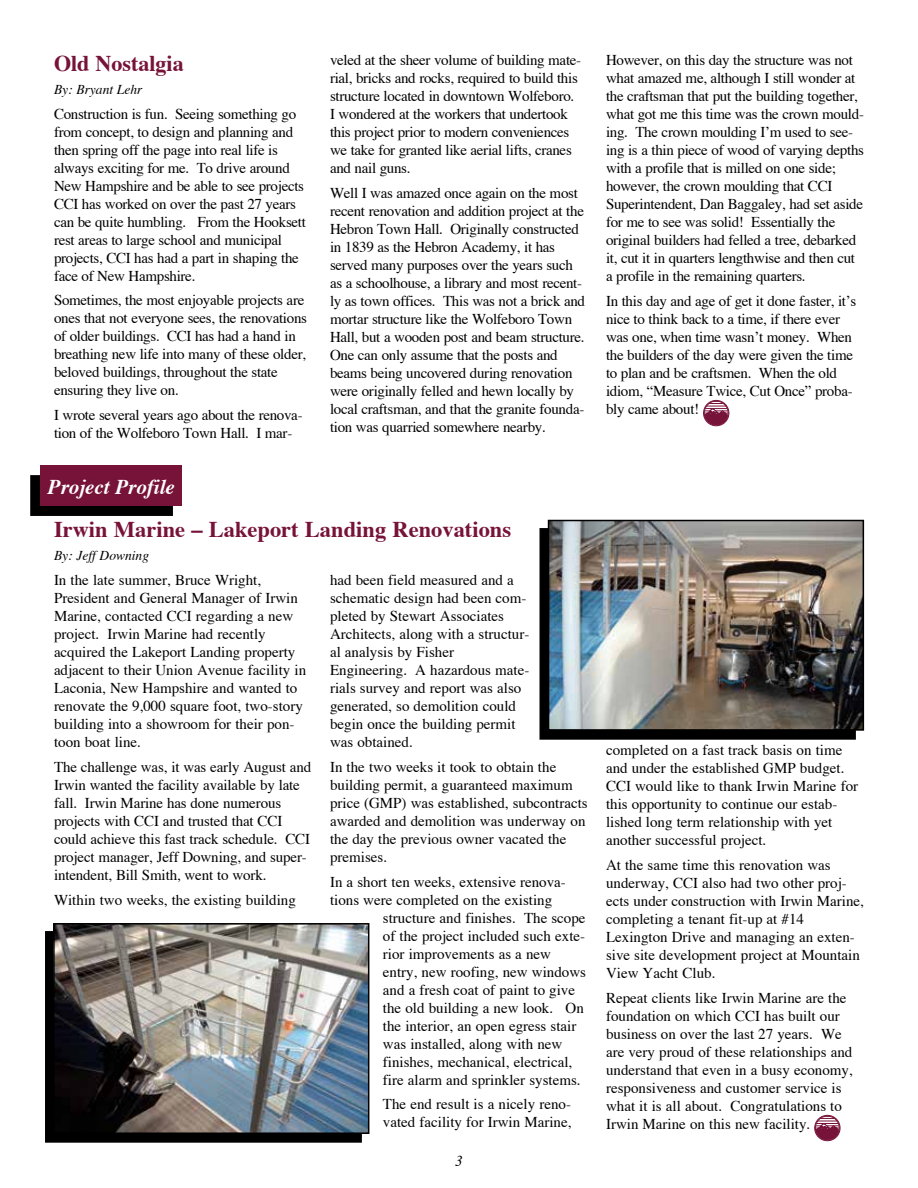
<style>
.page{position:relative;width:918px;height:1188px;background:#fff}
.page>*{position:absolute;margin:0;border:0;box-sizing:border-box;transform-origin:0 0}
.t1{font:700 22.5px "Times";color:#771239}
.t2{font:italic 700 21px "Times";color:#fff}
.t3{font:15px/18px "Times";letter-spacing:-.01em;color:#000}
.t4{font:italic 15px "Times";color:#000}
.t5{font:italic 13.5px "Times";color:#000}
</style>
<div class="page">
<div style="left:814px;top:1115px;width:26px;height:26px;border:1px solid #771239;border-radius:50%"></div>
<svg style="left:815px;top:1116px;width:24px;height:24px"></svg>
<div style="left:31px;top:475px;width:142px;height:41px;background:#000"></div>
<div style="left:40px;top:466px;width:142px;height:40px;background:#771239"></div>
<div style="left:45px;top:931px;width:316px;height:211px;background:#000"></div>
<img style="left:56px;top:926px;width:310px;height:205px">
<div style="left:53px;top:923px;width:316px;height:211px;border:2px solid #000"></div>
<div style="left:539px;top:528px;width:317px;height:211px;background:#000"></div>
<img style="left:551px;top:523px;width:310px;height:205px">
<div style="left:548px;top:520px;width:316px;height:211px;border:2px solid #000"></div>
<div style="left:703px;top:400px;width:26px;height:26px;border:1px solid #771239;border-radius:50%"></div>
<svg style="left:704px;top:401px;width:24px;height:24px"></svg>
<h1 class="t1" style="left:54px;top:42px;width:131px">Old Nostalgia</h1>
<p class="t5" style="left:54px;top:78px;width:90px">By: Bryant Lehr</p>
<p class="t3" style="left:54px;top:104px;width:253px">Construction is fun. Seeing something go from concept, to design and planning and then spring off the page into real life is always exciting for me. To drive around New Hampshire and be able to see projects CCI has worked on over the past 27 years can be quite humbling. From the Hooksett rest areas to large school and municipal projects, CCI has had a part in shaping the face of New Hampshire.</p>
<p class="t3" style="left:54px;top:291px;width:255px">Sometimes, the most enjoyable projects are ones that not everyone sees, the renovations of older buildings. CCI has had a hand in breathing new life into many of these older, beloved buildings, throughout the state ensuring they live on.</p>
<p class="t3" style="left:54px;top:406px;width:250px">I wrote several years ago about the renova&shy;tion of the Wolfeboro Town Hall. I mar-</p>
<h2 class="t2" style="left:48px;top:467px;width:129px">Project Profile</h2>
<p class="t3" style="left:330px;top:51px;width:253px">veled at the sheer volume of building mate&shy;rial, bricks and rocks, required to build this structure located in downtown Wolfeboro.<br>I wondered at the workers that undertook this project prior to modern conveniences we take for granted like aerial lifts, cranes and nail guns.</p>
<p class="t3" style="left:330px;top:184px;width:257px">Well I was amazed once again on the most recent renovation and addition project at the Hebron Town Hall. Originally constructed in 1839 as the Hebron Academy, it has served many purposes over the years such as a schoolhouse, a library and most recent&shy;ly as town offices. This was not a brick and mortar structure like the Wolfeboro Town Hall, but a wooden post and beam structure.<br>One can only assume that the posts and beams being uncovered during renovation were originally felled and hewn locally by local craftsman, and that the granite founda&shy;tion was quarried somewhere nearby.</p>
<h1 class="t1" style="left:54px;top:507px;width:459px">Irwin Marine – Lakeport Landing Renovations</h1>
<p class="t5" style="left:54px;top:543px;width:97px">By: Jeff Downing</p>
<p class="t3" style="left:54px;top:571px;width:254px">In the late summer, Bruce Wright, President and General Manager of Irwin Marine, contacted CCI regarding a new project. Irwin Marine had recently acquired the Lakeport Landing property adjacent to their Union Avenue facility in Laconia, New Hampshire and wanted to renovate the 9,000 square foot, two-story building into a showroom for their pon&shy;toon boat line.</p>
<p class="t3" style="left:54px;top:757px;width:259px">The challenge was, it was early August and Irwin wanted the facility available by late fall. Irwin Marine has done numerous projects with CCI and trusted that CCI could achieve this fast track schedule. CCI project manager, Jeff Downing, and super&shy;intendent, Bill Smith, went to work.</p>
<p class="t3" style="left:54px;top:890px;width:243px">Within two weeks, the existing building</p>
<p class="t3" style="left:330px;top:571px;width:201px">had been field measured and a schematic design had been com&shy;pleted by Stewart Associates<br>Architects, along with a structur&shy;al analysis by Fisher<br>Engineering. A hazardous mate&shy;rials survey and report was also generated, so demolition could begin once the building permit was obtained.</p>
<p class="t3" style="left:330px;top:757px;width:259px">In the two weeks it took to obtain the building permit, a guaranteed maximum price (GMP) was established, subcontracts awarded and demolition was underway on the day the previous owner vacated the premises.</p>
<p class="t3" style="left:330px;top:872px;width:237px">In a short ten weeks, extensive renova-</p>
<p class="t3" style="left:330px;top:890px;width:224px">tions were completed on the existing</p>
<p class="t3" style="left:383px;top:908px;width:204px">structure and finishes. The scope</p>
<p class="t3" style="left:383px;top:926px;width:204px">of the project included such exte-</p>
<p class="t3" style="left:383px;top:944px;width:170px">rior improvements as a new</p>
<p class="t3" style="left:383px;top:962px;width:205px">entry, new roofing, new windows</p>
<p class="t3" style="left:383px;top:980px;width:194px">and a fresh coat of paint to give</p>
<p class="t3" style="left:383px;top:998px;width:202px">the old building a new look. On</p>
<p class="t3" style="left:383px;top:1016px;width:195px">the interior, an open egress stair</p>
<p class="t3" style="left:383px;top:1034px;width:181px">was installed, along with new</p>
<p class="t3" style="left:383px;top:1052px;width:191px">finishes, mechanical, electrical,</p>
<p class="t3" style="left:383px;top:1070px;width:199px">fire alarm and sprinkler systems.</p>
<p class="t3" style="left:383px;top:1095px;width:190px">The end result is a nicely reno&shy;vated facility for Irwin Marine,</p>
<p class="t4" style="left:455px;top:1148px;width:9px">3</p>
<p class="t3" style="left:606px;top:51px;width:260px">However, on this day the structure was not what amazed me, although I still wonder at the craftsman that put the building together, what got me this time was the crown mould&shy;ing. The crown moulding I’m used to see&shy;ing is a thin piece of wood of varying depths with a profile that is milled on one side; however, the crown moulding that CCI Superintendent, Dan Baggaley, had set aside for me to see was solid! Essentially the original builders had felled a tree, debarked it, cut it in quarters lengthwise and then cut a profile in the remaining quarters.</p>
<p class="t3" style="left:606px;top:292px;width:252px">In this day and age of get it done faster, it’s nice to think back to a time, if there ever was one, when time wasn’t money. When the builders of the day were given the time to plan and be craftsmen. When the old idiom, “Measure Twice, Cut Once” proba&shy;bly came about!</p>
<p class="t3" style="left:606px;top:741px;width:254px">completed on a fast track basis on time and under the established GMP budget.<br>CCI would like to thank Irwin Marine for this opportunity to continue our estab&shy;lished long term relationship with yet another successful project.</p>
<p class="t3" style="left:606px;top:856px;width:259px">At the same time this renovation was underway, CCI also had two other proj&shy;ects under construction with Irwin Marine, completing a tenant fit-up at #14<br>Lexington Drive and managing an exten&shy;sive site development project at Mountain View Yacht Club.</p>
<p class="t3" style="left:606px;top:989px;width:248px">Repeat clients like Irwin Marine are the foundation on which CCI has built our business on over the last 27 years. We are very proud of these relationships and understand that even in a busy economy, responsiveness and customer service is what it is all about. Congratulations to Irwin Marine on this new facility.</p>
</div>
